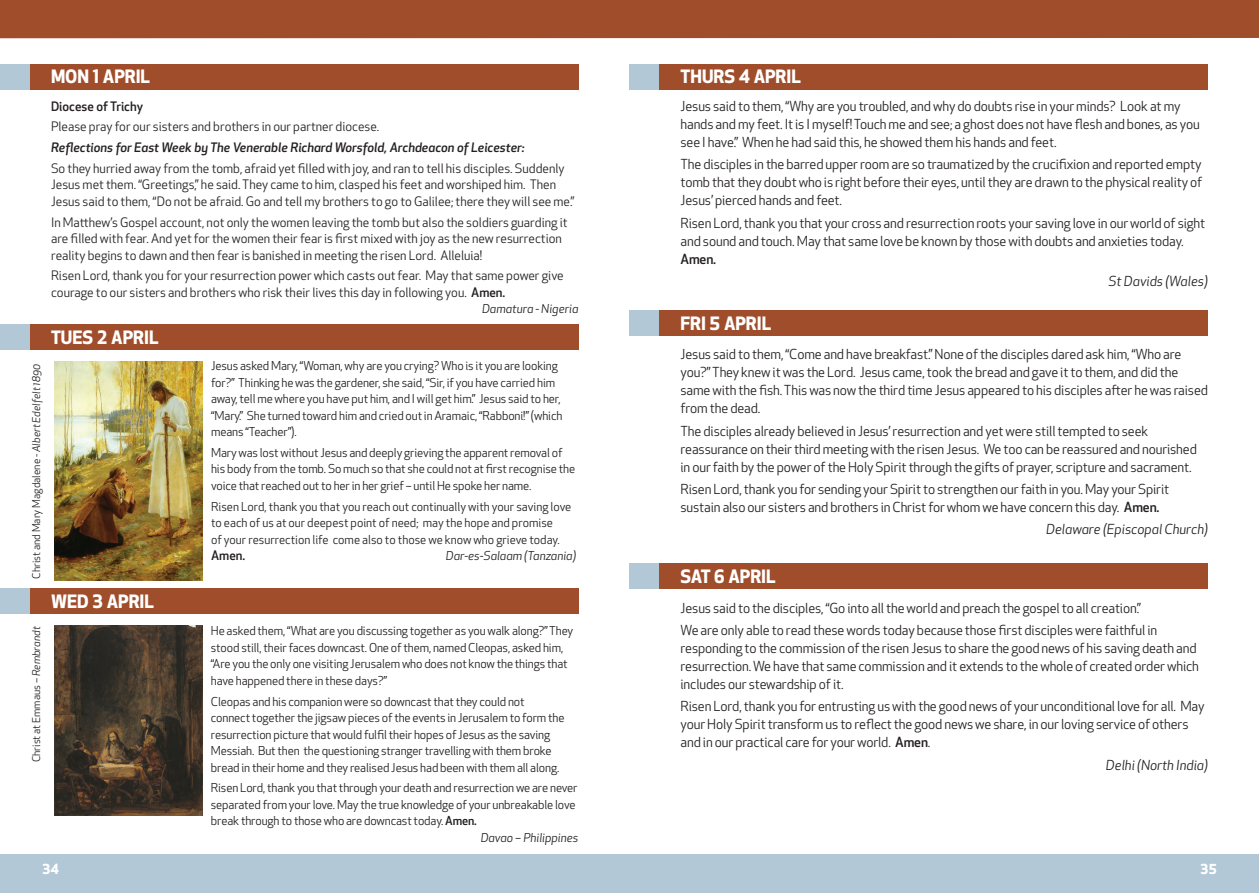
<style>
.page{position:relative;width:1259px;height:893px;background:#fff}
.page>*{position:absolute;margin:0;border:0;box-sizing:border-box;transform-origin:0 0}
.t1{font:700 18px "Apex New";color:#fff}
.t2{font:13.5px/18px "Apex New";letter-spacing:-.01em;color:#231f20}
.t3{font:italic 13.5px "Apex New";color:#231f20}
.t4{font:500 13.5px "Apex New";color:#231f20}
.t5{font:700 13.5px "Apex New";color:#fff}
.t6{font:12.75px/16.5px "Apex New";color:#231f20}
.t7{font:italic 500 12.75px "Apex New";color:#231f20}
.t8{font:500 12.75px "Apex New";color:#231f20}
.t9{font:12px/16.5px "Apex New";letter-spacing:-.01em;color:#231f20}
.t10{font:italic 12px "Apex New";color:#231f20}
.t11{font:10.5px "Apex New";color:#231f20}
.s1{font-style:italic}
.s2{font-weight:500}
</style>
<div class="page">
<div style="left:0;top:855px;width:1259px;height:38px;background:#b3c8d6"></div>
<div style="left:0;top:0;width:1259px;height:38px;background:#9f4d2a"></div>
<div style="left:0;top:64px;width:578px;height:25px;background:#9f4d2a"></div>
<div style="left:0;top:64px;width:30px;height:25px;background:#b3c8d6"></div>
<div style="left:629px;top:310px;width:579px;height:26px;background:#9f4d2a"></div>
<div style="left:629px;top:310px;width:30px;height:26px;background:#b3c8d6"></div>
<div style="left:629px;top:64px;width:579px;height:25px;background:#9f4d2a"></div>
<div style="left:629px;top:64px;width:30px;height:25px;background:#b3c8d6"></div>
<div style="left:0;top:324px;width:578px;height:26px;background:#9f4d2a"></div>
<div style="left:0;top:324px;width:30px;height:26px;background:#b3c8d6"></div>
<div style="left:0;top:588px;width:578px;height:26px;background:#9f4d2a"></div>
<div style="left:0;top:588px;width:30px;height:26px;background:#b3c8d6"></div>
<div style="left:629px;top:564px;width:579px;height:25px;background:#9f4d2a"></div>
<div style="left:629px;top:564px;width:30px;height:25px;background:#b3c8d6"></div>
<img style="left:54px;top:362px;width:148px;height:219px">
<img style="left:54px;top:625px;width:148px;height:191px">
<p class="t11" style="left:30px;top:579px;width:216px;rotate:-90deg">Christ and Mary Magdalene - <span class="s1">Albert Edelfelt 1890</span></p>
<p class="t11" style="left:30px;top:762px;width:138px;rotate:-90deg">Christ at Emmaus – <span class="s1">Rembrandt</span></p>
<h1 class="t1" style="left:51px;top:64px;width:100px">MON 1 APRIL</h1>
<p class="t8" style="left:51px;top:97px;width:94px">Diocese of Trichy</p>
<p class="t6" style="left:51px;top:118px;width:330px">Please pray for our sisters and brothers in our partner diocese.</p>
<p class="t7" style="left:51px;top:139px;width:475px">Reflections for East Week by The Venerable Richard Worsfold, Archdeacon of Leicester:</p>
<p class="t6" style="left:51px;top:160px;width:525px">So they hurried away from the tomb, afraid yet filled with joy, and ran to tell his disciples. Suddenly<br>Jesus met them. “Greetings,” he said. They came to him, clasped his feet and worshiped him. Then<br>Jesus said to them, “Do not be afraid. Go and tell my brothers to go to Galilee; there they will see me.”</p>
<p class="t6" style="left:51px;top:214px;width:518px">In Matthew’s Gospel account, not only the women leaving the tomb but also the soldiers guarding it are filled with fear. And yet for the women their fear is first mixed with joy as the new resurrection reality begins to dawn and then fear is banished in meeting the risen Lord. Alleluia!</p>
<p class="t6" style="left:51px;top:267px;width:514px">Risen Lord, thank you for your resurrection power which casts out fear. May that same power give courage to our sisters and brothers who risk their lives this day in following you. <span class="s2">Amen.</span></p>
<p class="t10" style="left:482px;top:301px;width:98px">Damatura - Nigeria</p>
<h1 class="t1" style="left:51px;top:324px;width:109px">TUES 2 APRIL</h1>
<h1 class="t1" style="left:51px;top:588px;width:104px">WED 3 APRIL</h1>
<p class="t9" style="left:211px;top:358px;width:353px">Jesus asked Mary, “Woman, why are you crying? Who is it you are looking for?” Thinking he was the gardener, she said, “Sir, if you have carried him away, tell me where you have put him, and I will get him.” Jesus said to her, “Mary.” She turned toward him and cried out in Aramaic, “Rabboni!” (which means “Teacher”).</p>
<p class="t9" style="left:211px;top:444px;width:365px">Mary was lost without Jesus and deeply grieving the apparent removal of his body from the tomb. So much so that she could not at first recognise the voice that reached out to her in her grief – until He spoke her name.</p>
<p class="t9" style="left:211px;top:498px;width:362px">Risen Lord, thank you that you reach out continually with your saving love to each of us at our deepest point of need; may the hope and promise<br>of your resurrection life come also to those we know who grieve today.</p>
<p class="t8" style="left:211px;top:547px;width:36px">Amen.</p>
<p class="t10" style="left:446px;top:548px;width:132px">Dar-es-Salaam (Tanzania)</p>
<p class="t9" style="left:211px;top:623px;width:364px">He asked them, “What are you discussing together as you walk along?” They stood still, their faces downcast. One of them, named Cleopas, asked him, “Are you the only one visiting Jerusalem who does not know the things that have happened there in these days?”</p>
<p class="t9" style="left:211px;top:693px;width:355px">Cleopas and his companion were so downcast that they could not connect together the jigsaw pieces of the events in Jerusalem to form the resurrection picture that would fulfil their hopes of Jesus as the saving Messiah. But then the questioning stranger travelling with them broke bread in their home and they realised Jesus had been with them all along.</p>
<p class="t9" style="left:211px;top:780px;width:368px">Risen Lord, thank you that through your death and resurrection we are never</p>
<p class="t9" style="left:211px;top:796px;width:366px">separated from your love. May the true knowledge of your unbreakable love</p>
<p class="t9" style="left:211px;top:813px;width:268px">break through to those who are downcast today. <span class="s2">Amen.</span></p>
<p class="t10" style="left:481px;top:830px;width:99px">Davao – Philippines</p>
<h1 class="t1" style="left:680px;top:64px;width:122px">THURS 4 APRIL</h1>
<p class="t2" style="left:680px;top:97px;width:521px">Jesus said to them, “Why are you troubled, and why do doubts rise in your minds? Look at my hands and my feet. It is I myself! Touch me and see; a ghost does not have flesh and bones, as you see I have.” When he had said this, he showed them his hands and feet.</p>
<p class="t2" style="left:680px;top:155px;width:523px;text-align:justify">The disciples in the barred upper room are so traumatized by the crucifixion and reported empty tomb that they doubt who is right before their eyes, until they are drawn to the physical reality of Jesus’ pierced hands and feet.</p>
<p class="t2" style="left:680px;top:214px;width:526px">Risen Lord, thank you that your cross and resurrection roots your saving love in our world of sight and sound and touch. May that same love be known by those with doubts and anxieties today.</p>
<p class="t4" style="left:680px;top:250px;width:37px">Amen.</p>
<p class="t3" style="left:1108px;top:272px;width:101px">St Davids (Wales)</p>
<h1 class="t1" style="left:680px;top:310px;width:92px">FRI 5 APRIL</h1>
<p class="t2" style="left:680px;top:345px;width:529px">Jesus said to them, “Come and have breakfast.” None of the disciples dared ask him, “Who are you?” They knew it was the Lord. Jesus came, took the bread and gave it to them, and did the same with the fish. This was now the third time Jesus appeared to his disciples after he was raised from the dead.</p>
<p class="t2" style="left:680px;top:422px;width:518px">The disciples already believed in Jesus’ resurrection and yet were still tempted to seek reassurance on their third meeting with the risen Jesus. We too can be reassured and nourished in our faith by the power of the Holy Spirit through the gifts of prayer, scripture and sacrament.</p>
<p class="t2" style="left:680px;top:480px;width:490px">Risen Lord, thank you for sending your Spirit to strengthen our faith in you. May your Spirit sustain also our sisters and brothers in Christ for whom we have concern this day. <span class="s2">Amen.</span></p>
<p class="t3" style="left:1046px;top:521px;width:163px">Delaware (Episcopal Church)</p>
<h1 class="t1" style="left:680px;top:563px;width:96px">SAT 6 APRIL</h1>
<p class="t2" style="left:680px;top:597px;width:478px;line-height:22.2px">Jesus said to the disciples, “Go into all the world and preach the gospel to all creation.”<br>We are only able to read these words today because those first disciples were faithful in</p>
<p class="t2" style="left:680px;top:639px;width:520px">responding to the commission of the risen Jesus to share the good news of his saving death and resurrection. We have that same commission and it extends to the whole of created order which includes our stewardship of it.</p>
<p class="t2" style="left:680px;top:697px;width:525px">Risen Lord, thank you for entrusting us with the good news of your unconditional love for all. May your Holy Spirit transform us to reflect the good news we share, in our loving service of others and in our practical care for your world. <span class="s2">Amen</span>.</p>
<p class="t3" style="left:1106px;top:756px;width:103px">Delhi (North India)</p>
<p class="t5" style="left:43px;top:859px;width:18px">34</p>
<p class="t5" style="left:1200px;top:859px;width:18px">35</p>
</div>
